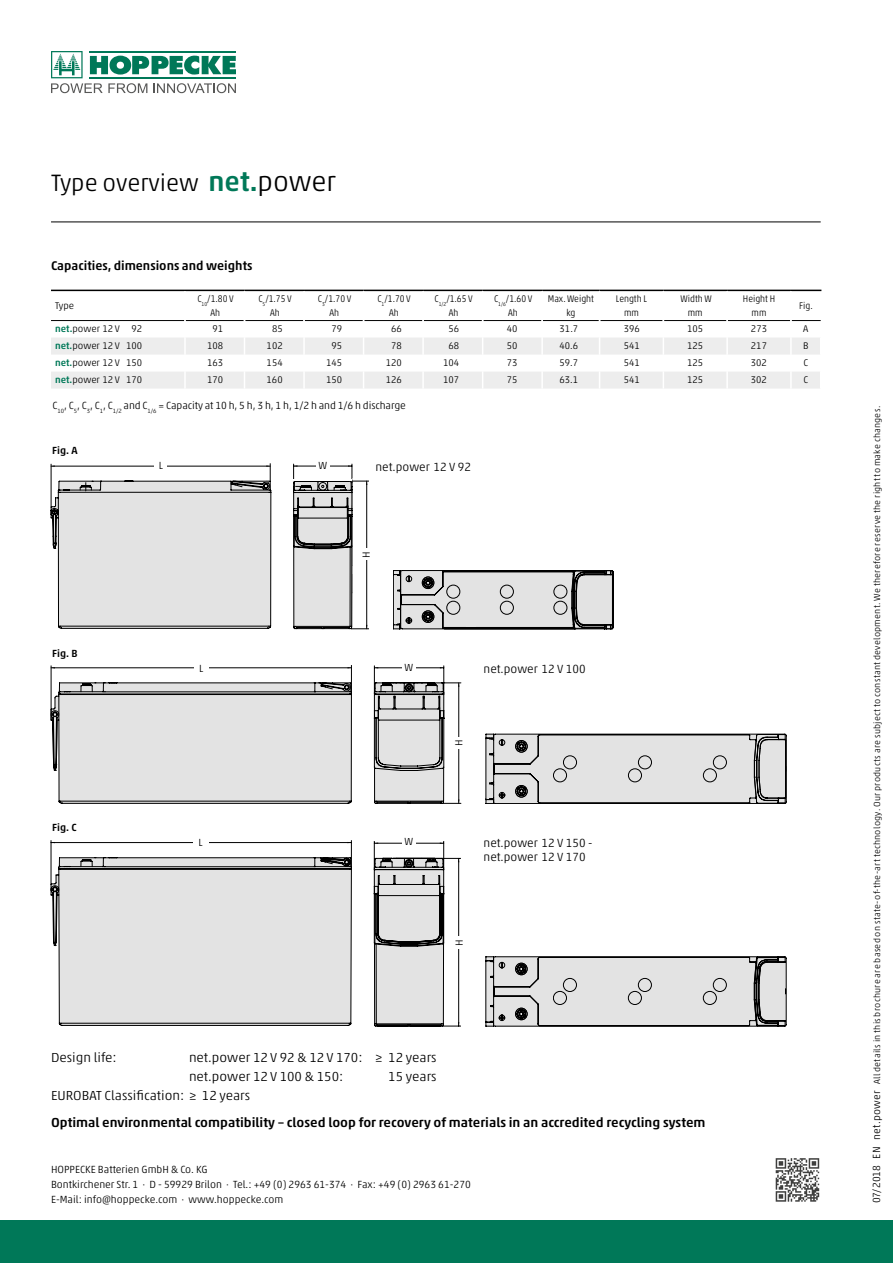
<style>
.page{position:relative;width:893px;height:1263px;background:#fff}
.page>*{position:absolute;margin:0;border:0;box-sizing:border-box;transform-origin:0 0}
.t1{font:300 24px "Akko Pro";color:#000}
.t2{font:300 13.2px/18.8px "Akko Pro";color:#000}
.t3{font:500 13.2px "Akko Pro";color:#000}
.t4{font:500 12.75px "Akko Pro";color:#000}
.t5{font:300 12px/14.4px "Akko Pro";color:#000}
.t6{font:300 10.5px/15px "Akko Pro";color:#000}
.t7{font:500 10.5px "Akko Pro";color:#000}
.t8{font:300 9.75px "Akko Pro";color:#000}
.t9{font:300 9.75px/13.5px "Akko Pro";color:#000;text-align:center;scale:.9 1}
.t10{font:300 9px "Akko Pro";letter-spacing:.03em;color:#000}
.s1{font-weight:500;font-size:27.75px;color:#007858}
.s2{font-size:27.75px}
.s3{font-weight:500;color:#007858}
.s4{font-size:10.5px}
</style>
<div class="page">
<svg style="left:51px;top:51px;width:185px;height:42px"></svg>
<div style="left:0;top:1220px;width:893px;height:43px;background:#007858"></div>
<hr style="left:51px;top:222px;width:770px;height:1px;background:#000">
<svg style="left:775px;top:1158px;width:45px;height:44px"></svg>
<svg style="left:776px;top:1158px;width:43px;height:44px"></svg>
<hr style="left:51px;top:290px;width:134px;height:1px;background:#000">
<hr style="left:185px;top:290px;width:59px;height:1px;background:#000">
<hr style="left:244px;top:290px;width:60px;height:1px;background:#000">
<hr style="left:304px;top:290px;width:60px;height:1px;background:#000">
<hr style="left:364px;top:290px;width:59px;height:1px;background:#000">
<hr style="left:423px;top:290px;width:60px;height:1px;background:#000">
<hr style="left:483px;top:290px;width:59px;height:1px;background:#000">
<hr style="left:542px;top:290px;width:58px;height:1px;background:#000">
<hr style="left:600px;top:290px;width:63px;height:1px;background:#000">
<hr style="left:663px;top:290px;width:64px;height:1px;background:#000">
<hr style="left:727px;top:290px;width:64px;height:1px;background:#000">
<hr style="left:791px;top:290px;width:30px;height:1px;background:#000">
<svg style="left:51px;top:320px;width:770px;height:69px"></svg>
<svg style="left:393px;top:570px;width:221px;height:59px;background:#b9b9b9"></svg>
<svg style="left:51px;top:840px;width:410px;height:187px"></svg>
<hr style="left:374px;top:843px;width:70px;height:1px;background:#000">
<div style="left:402px;top:837px;width:13px;height:11px;background:#fff"></div>
<div style="left:454px;top:936px;width:11px;height:12px;background:#fff"></div>
<svg style="left:486px;top:956px;width:301px;height:70px;background:#c9c9c9"></svg>
<div style="left:543px;top:965px;width:10px;height:54px;background:#e3e3e3"></div>
<svg style="left:51px;top:665px;width:301px;height:139px;background:#d8d8d8"></svg>
<hr style="left:51px;top:667px;width:300px;height:1px;background:#000">
<div style="left:194px;top:661px;width:15px;height:13px;background:#fff"></div>
<svg style="left:373px;top:666px;width:88px;height:138px"></svg>
<hr style="left:458px;top:683px;width:1px;height:120px;background:#000">
<div style="left:402px;top:660px;width:14px;height:15px;background:#fff"></div>
<div style="left:453px;top:737px;width:11px;height:11px;background:#fff"></div>
<svg style="left:486px;top:733px;width:301px;height:71px;background:#c8c8c8"></svg>
<div style="left:543px;top:742px;width:10px;height:54px;background:#e3e3e3"></div>
<svg style="left:50px;top:463px;width:2px;height:43px"></svg>
<div style="left:466px;top:573px;width:10px;height:53px;background:#e3e3e3"></div>
<svg style="left:51px;top:464px;width:221px;height:165px;background:#dadada"></svg>
<svg style="left:293px;top:464px;width:76px;height:166px"></svg>
<h1 class="t1" style="left:51px;top:168px;width:286px">Type overview <span class="s1">net.</span><span class="s2">power</span></h1>
<p class="t4" style="left:51px;top:258px;width:203px">Capacities, dimensions and weights</p>
<p class="t8" style="left:55px;top:300px;width:20px">Type</p>
<p class="t9" style="left:197px;top:292px;width:42px">C<sub>10</sub>/1.80 V<br>Ah</p>
<p class="t9" style="left:258px;top:292px;width:39px">C<sub>5</sub>/1.75 V<br>Ah</p>
<p class="t9" style="left:318px;top:292px;width:39px">C<sub>3</sub>/1.70 V<br>Ah</p>
<p class="t9" style="left:377px;top:292px;width:39px">C<sub>1</sub>/1.70 V<br>Ah</p>
<p class="t9" style="left:434px;top:292px;width:44px">C<sub>1/2</sub>/1.65 V<br>Ah</p>
<p class="t9" style="left:494px;top:292px;width:44px">C<sub>1/6</sub>/1.60 V<br>Ah</p>
<p class="t9" style="left:548px;top:292px;width:53px">Max. Weight kg</p>
<p class="t9" style="left:616px;top:292px;width:36px">Length L mm</p>
<p class="t9" style="left:681px;top:292px;width:36px">Width W mm</p>
<p class="t9" style="left:743px;top:292px;width:37px">Height H mm</p>
<p class="t9" style="left:799px;top:299px;width:17px">Fig.</p>
<p class="t8" style="left:55px;top:323px;width:88px"><span class="s3">net.</span>power 12 V 92</p>
<p class="t8" style="left:213px;top:323px;width:12px">91</p>
<p class="t8" style="left:272px;top:323px;width:12px">85</p>
<p class="t8" style="left:332px;top:323px;width:12px">79</p>
<p class="t8" style="left:391px;top:323px;width:12px">66</p>
<p class="t8" style="left:448px;top:323px;width:12px">56</p>
<p class="t8" style="left:507px;top:323px;width:12px">40</p>
<p class="t8" style="left:560px;top:323px;width:20px">31.7</p>
<p class="t8" style="left:624px;top:323px;width:18px">396</p>
<p class="t8" style="left:687px;top:323px;width:18px">105</p>
<p class="t8" style="left:751px;top:323px;width:18px">273</p>
<p class="t8" style="left:803px;top:323px;width:7px">A</p>
<p class="t8" style="left:55px;top:340px;width:88px"><span class="s3">net.</span>power 12 V 100</p>
<p class="t8" style="left:207px;top:340px;width:18px">108</p>
<p class="t8" style="left:267px;top:340px;width:18px">102</p>
<p class="t8" style="left:332px;top:340px;width:12px">95</p>
<p class="t8" style="left:391px;top:340px;width:12px">78</p>
<p class="t8" style="left:448px;top:340px;width:12px">68</p>
<p class="t8" style="left:507px;top:340px;width:12px">50</p>
<p class="t8" style="left:560px;top:340px;width:20px">40.6</p>
<p class="t8" style="left:624px;top:340px;width:18px">541</p>
<p class="t8" style="left:687px;top:340px;width:18px">125</p>
<p class="t8" style="left:751px;top:340px;width:18px">217</p>
<p class="t8" style="left:803px;top:340px;width:7px">B</p>
<p class="t8" style="left:55px;top:357px;width:88px"><span class="s3">net.</span>power 12 V 150</p>
<p class="t8" style="left:207px;top:357px;width:18px">163</p>
<p class="t8" style="left:267px;top:357px;width:18px">154</p>
<p class="t8" style="left:326px;top:357px;width:18px">145</p>
<p class="t8" style="left:386px;top:357px;width:18px">120</p>
<p class="t8" style="left:443px;top:357px;width:18px">104</p>
<p class="t8" style="left:507px;top:357px;width:12px">73</p>
<p class="t8" style="left:560px;top:357px;width:20px">59.7</p>
<p class="t8" style="left:624px;top:357px;width:18px">541</p>
<p class="t8" style="left:687px;top:357px;width:18px">125</p>
<p class="t8" style="left:751px;top:357px;width:18px">302</p>
<p class="t8" style="left:803px;top:357px;width:6px">C</p>
<p class="t8" style="left:55px;top:374px;width:88px"><span class="s3">net.</span>power 12 V 170</p>
<p class="t8" style="left:207px;top:374px;width:18px">170</p>
<p class="t8" style="left:267px;top:374px;width:18px">160</p>
<p class="t8" style="left:326px;top:374px;width:18px">150</p>
<p class="t8" style="left:386px;top:374px;width:18px">126</p>
<p class="t8" style="left:443px;top:374px;width:18px">107</p>
<p class="t8" style="left:507px;top:374px;width:12px">75</p>
<p class="t8" style="left:559px;top:374px;width:20px">63.1</p>
<p class="t8" style="left:624px;top:374px;width:18px">541</p>
<p class="t8" style="left:687px;top:374px;width:18px">125</p>
<p class="t8" style="left:751px;top:374px;width:18px">302</p>
<p class="t8" style="left:803px;top:374px;width:6px">C</p>
<p class="t6" style="left:53px;top:398px;width:355px">C<sub>10</sub>, C<sub>5</sub>, C<sub>3</sub>, C<sub>1</sub>, C<sub>1/2</sub> and C<sub>1/6</sub> = Capacity at 10 h, 5 h, 3 h, 1 h, 1/2 h and 1/6 h discharge</p>
<p class="t7" style="left:52px;top:444px;width:27px">Fig. A</p>
<p class="t7" style="left:52px;top:647px;width:27px">Fig. B</p>
<p class="t7" style="left:52px;top:821px;width:26px">Fig. C</p>
<p class="t6" style="left:159px;top:458px;width:6px">L</p>
<p class="t6" style="left:319px;top:458px;width:10px">W</p>
<p class="t5" style="left:376px;top:459px;width:97px">net.power 12 V 92</p>
<p class="t6" style="left:359px;top:558px;width:8px;rotate:-90deg">H</p>
<p class="t6" style="left:199px;top:660px;width:6px">L</p>
<p class="t6" style="left:404px;top:660px;width:10px">W</p>
<p class="t6" style="left:199px;top:835px;width:6px">L</p>
<p class="t6" style="left:404px;top:834px;width:10px">W</p>
<p class="t5" style="left:484px;top:661px;width:104px">net.power 12 V 100</p>
<p class="t6" style="left:451px;top:746px;width:8px;rotate:-90deg">H</p>
<p class="t5" style="left:484px;top:835px;width:110px">net.power 12 V 150 - net.power 12 V 170</p>
<p class="t6" style="left:451px;top:945px;width:8px;rotate:-90deg">H</p>
<p class="t2" style="left:51px;top:1048px;width:67px">Design life:</p>
<p class="t2" style="left:189px;top:1048px;width:249px">net.power 12 V 92 &amp; 12 V 170: ≥ 12 years net.power 12 V 100 &amp; 150:</p>
<p class="t2" style="left:388px;top:1067px;width:50px">15 years</p>
<p class="t2" style="left:51px;top:1085px;width:201px">EUROBAT Classification: ≥ 12 years</p>
<p class="t3" style="left:51px;top:1114px;width:656px">Optimal environmental compatibility – closed loop for recovery of materials in an accredited recycling system</p>
<p class="t6" style="left:51px;top:1162px;width:421px">HOPPECKE Batterien GmbH &amp; Co. KG<br>Bontkirchener Str. 1 · D - 59929 Brilon · Tel.: +49 (0) 2963 61-374 · Fax: +49 (0) 2963 61-270<br>E-Mail: info@hoppecke.com · www.hoppecke.com</p>
<p class="t10" style="left:871px;top:1203px;width:799px;rotate:-90deg"><span class="s4">07/2018 EN net.power</span> All details in this brochure are based on state-of-the-art technology. Our products are subject to constant development. We therefore reserve the right to make changes.</p>
</div>
